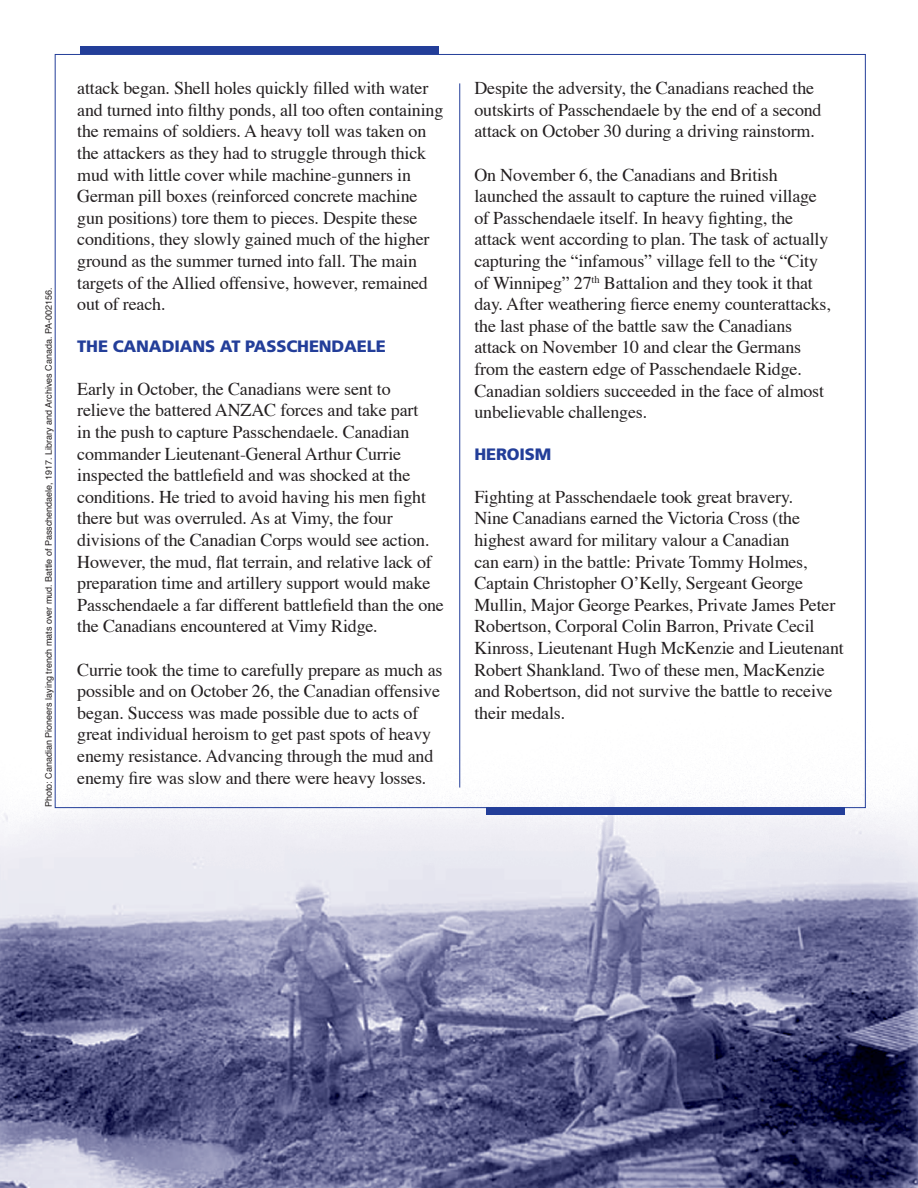
<style>
.page{position:relative;width:918px;height:1188px;background:#fff}
.page>*{position:absolute;margin:0;border:0;box-sizing:border-box;transform-origin:0 0}
.t1{font:18px/21.6px "Times";letter-spacing:-.01em;color:#231f20}
.t2{font:900 16.5px "Frutiger";letter-spacing:-.01em;color:#233e99}
.t3{font:9px "Helvetica";color:#231f20}
</style>
<div class="page">
<img style="left:1px;top:46px;width:917px;height:1142px">
<div style="left:80px;top:46px;width:358px;height:8px;background:#233e99"></div>
<div style="left:487px;top:807px;width:358px;height:8px;background:#233e99"></div>
<hr style="left:459px;top:83px;width:1px;height:705px;background:#233e99">
<p class="t3" style="left:41px;top:807px;width:522px;rotate:-90deg">Photo: Canadian Pioneers laying trench mats over mud. Battle of Passchendaele, 1917. Library and Archives Canada. PA-002156.</p>
<p class="t1" style="left:77px;top:76px;width:368px">attack began. Shell holes quickly filled with water and turned into filthy ponds, all too often containing the remains of soldiers. A heavy toll was taken on the attackers as they had to struggle through thick mud with little cover while machine-gunners in German pill boxes (reinforced concrete machine gun positions) tore them to pieces. Despite these conditions, they slowly gained much of the higher ground as the summer turned into fall. The main targets of the Allied offensive, however, remained out of reach.</p>
<p class="t2" style="left:77px;top:336px;width:310px">THE CANADIANS AT PASSCHENDAELE</p>
<p class="t1" style="left:77px;top:376px;width:368px">Early in October, the Canadians were sent to<br>relieve the battered ANZAC forces and take part<br>in the push to capture Passchendaele. Canadian commander Lieutenant-General Arthur Currie inspected the battlefield and was shocked at the conditions. He tried to avoid having his men fight there but was overruled. As at Vimy, the four divisions of the Canadian Corps would see action.<br>However, the mud, flat terrain, and relative lack of preparation time and artillery support would make Passchendaele a far different battlefield than the one the Canadians encountered at Vimy Ridge.</p>
<p class="t1" style="left:77px;top:657px;width:367px">Currie took the time to carefully prepare as much as possible and on October 26, the Canadian offensive began. Success was made possible due to acts of great individual heroism to get past spots of heavy enemy resistance. Advancing through the mud and enemy fire was slow and there were heavy losses.</p>
<p class="t1" style="left:474px;top:76px;width:349px">Despite the adversity, the Canadians reached the outskirts of Passchendaele by the end of a second attack on October 30 during a driving rainstorm.</p>
<p class="t1" style="left:474px;top:162px;width:358px">On November 6, the Canadians and British launched the assault to capture the ruined village of Passchendaele itself. In heavy fighting, the attack went according to plan. The task of actually capturing the “infamous” village fell to the “City of Winnipeg” 27<sup>th</sup> Battalion and they took it that day. After weathering fierce enemy counterattacks, the last phase of the battle saw the Canadians attack on November 10 and clear the Germans from the eastern edge of Passchendaele Ridge.<br>Canadian soldiers succeeded in the face of almost unbelievable challenges.</p>
<p class="t2" style="left:474px;top:444px;width:78px">HEROISM</p>
<p class="t1" style="left:474px;top:484px;width:371px">Fighting at Passchendaele took great bravery.<br>Nine Canadians earned the Victoria Cross (the highest award for military valour a Canadian<br>can earn) in the battle: Private Tommy Holmes, Captain Christopher O’Kelly, Sergeant George Mullin, Major George Pearkes, Private James Peter Robertson, Corporal Colin Barron, Private Cecil Kinross, Lieutenant Hugh McKenzie and Lieutenant Robert Shankland. Two of these men, MacKenzie and Robertson, did not survive the battle to receive their medals.</p>
</div>
